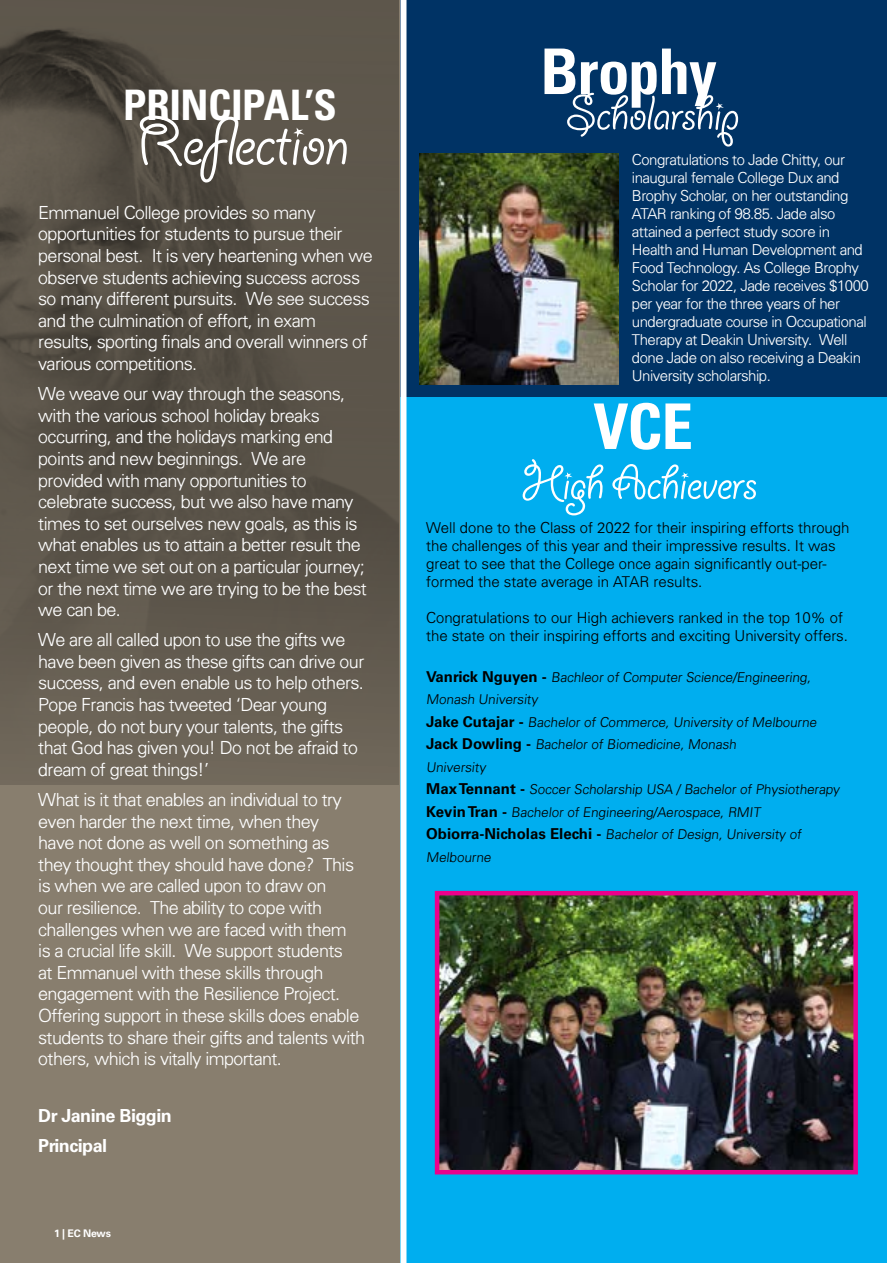
<style>
.page{position:relative;width:893px;height:1263px;background:#fff}
.page>*{position:absolute;margin:0;border:0;box-sizing:border-box;transform-origin:0 0}
.t1{font:75px "Giddyup Std";letter-spacing:-.025em;color:#fff}
.t2{font:700 condensed 63px "Univers LT Std";letter-spacing:-.02em;color:#fff}
.t3{font:54px "Giddyup Std";letter-spacing:-.025em;color:#fff}
.t4{font:700 condensed 42px "Univers LT Std";letter-spacing:-.01em;color:#fff}
.t5{font:300 18px/21.6px "Univers";letter-spacing:-.03em;color:#fff}
.t6{font:700 18px/30.2px "Univers LT Std";letter-spacing:-.03em;color:#fff}
.t7{font:300 15px/18px "Univers";letter-spacing:-.03em;color:#fff}
.t8{font:300 15px/18px "Univers";color:#000}
.t9{font:300 13.5px/22.5px "Univers";color:#000}
.t10{font:700 10.5px "Univers LT Std";letter-spacing:-.025em;color:#fff}
.s1{font-family:"Univers LT Std";font-weight:700;font-size:15px}
</style>
<div class="page">
<div style="left:400px;top:0;width:487px;height:608px;background:#003365"></div>
<div style="left:398px;top:398px;width:492px;height:865px;background:#00aeef"></div>
<svg style="left:0;top:0;width:400px;height:1263px;background:#6b6357"></svg>
<div style="left:400px;top:0;width:6px;height:1263px;background:#fff"></div>
<div style="left:887px;top:0;width:6px;height:1263px;background:#fff"></div>
<img style="left:419px;top:154px;width:199px;height:231px">
<img style="left:440px;top:896px;width:413px;height:273px">
<div style="left:435px;top:891px;width:423px;height:283px;border:4px solid #ec008c"></div>
<h3 class="t4" style="left:123px;top:79px;width:215px">PRINCIPAL’S</h3>
<h1 class="t1" style="left:136px;top:101px;width:216px">Reflection</h1>
<p class="t5" style="left:38px;top:201px;width:336px">Emmanuel College provides so many opportunities for students to pursue their personal best. It is very heartening when we observe students achieving success across so many different pursuits. We see success and the culmination of effort, in exam results, sporting finals and overall winners of various competitions.</p>
<p class="t5" style="left:38px;top:382px;width:330px">We weave our way through the seasons, with the various school holiday breaks occurring, and the holidays marking end points and new beginnings. We are provided with many opportunities to celebrate success, but we also have many times to set ourselves new goals, as this is what enables us to attain a better result the next time we set out on a particular journey; or the next time we are trying to be the best we can be.</p>
<p class="t5" style="left:38px;top:629px;width:327px">We are all called upon to use the gifts we have been given as these gifts can drive our success, and even enable us to help others.<br>Pope Francis has tweeted ‘Dear young people, do not bury your talents, the gifts that God has given you! Do not be afraid to dream of great things!’</p>
<p class="t5" style="left:38px;top:788px;width:328px">What is it that enables an individual to try even harder the next time, when they<br>have not done as well on something as they thought they should have done? This is when we are called upon to draw on<br>our resilience. The ability to cope with challenges when we are faced with them<br>is a crucial life skill. We support students<br>at Emmanuel with these skills through engagement with the Resilience Project.<br>Offering support in these skills does enable students to share their gifts and talents with others, which is vitally important.</p>
<p class="t6" style="left:38px;top:1100px;width:135px">Dr Janine Biggin<br>Principal</p>
<p class="t10" style="left:54px;top:1227px;width:58px">1 | EC News</p>
<h2 class="t2" style="left:540px;top:33px;width:178px">Brophy</h2>
<h3 class="t3" style="left:565px;top:84px;width:175px">Scholarship</h3>
<p class="t7" style="left:632px;top:150px;width:238px">Congratulations to Jade Chitty, our inaugural female College Dux and Brophy Scholar, on her outstanding ATAR ranking of 98.85. Jade also attained a perfect study score in Health and Human Development and Food Technology. As College Brophy Scholar for 2022, Jade receives $1000 per year for the three years of her undergraduate course in Occupational Therapy at Deakin University. Well done Jade on also receiving a Deakin University scholarship.</p>
<h2 class="t2" style="left:593px;top:388px;width:101px">VCE</h2>
<h3 class="t3" style="left:522px;top:453px;width:238px">High Achievers</h3>
<p class="t8" style="left:426px;top:519px;width:425px">Well done to the Class of 2022 for their inspiring efforts through the challenges of this year and their impressive results. It was great to see that the College once again significantly out-per&shy;formed the state average in ATAR results.</p>
<p class="t8" style="left:426px;top:609px;width:423px">Congratulations to our High achievers ranked in the top 10% of the state on their inspiring efforts and exciting University offers.</p>
<p class="t9" style="left:426px;top:665px;width:415px"><span class="s1">Vanrick Nguyen -</span> Bachleor of Computer Science/Engineering, Monash University<br><span class="s1">Jake Cutajar -</span> Bachelor of Commerce, University of Melbourne <span class="s1">Jack Dowling -</span> Bachelor of Biomedicine, Monash<br>University<br><span class="s1">Max Tennant -</span> Soccer Scholarship USA / Bachelor of Physiotherapy <span class="s1">Kevin Tran -</span> Bachelor of Engineering/Aerospace, RMIT <span class="s1">Obiorra-Nicholas Elechi -</span> Bachelor of Design, University of Melbourne</p>
</div>
